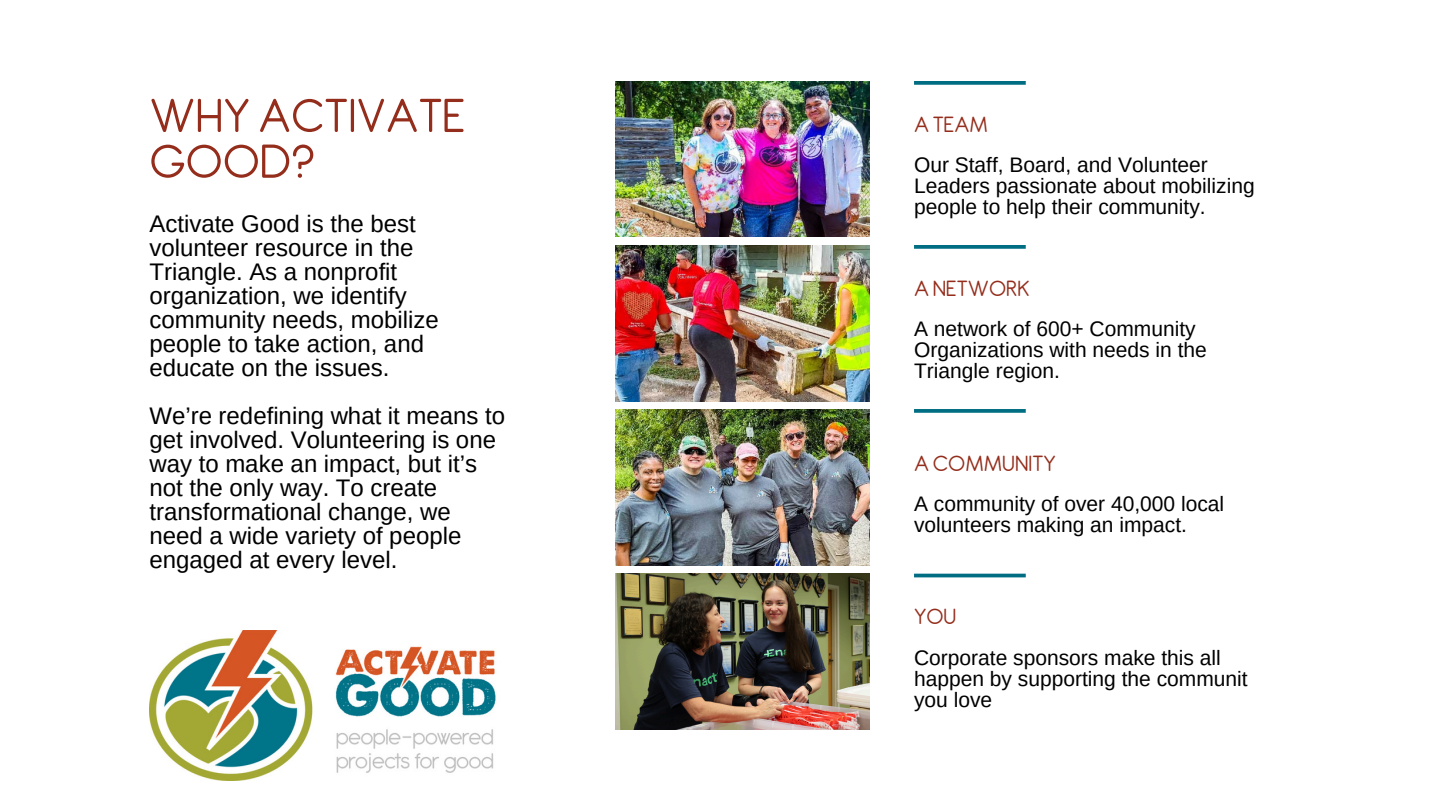
<style>
.page{position:relative;width:1440px;height:810px;background:#fff}
.page>*{position:absolute;margin:0;border:0;box-sizing:border-box;transform-origin:0 0}
.t1{font:52px/45.8px "Antipasto";color:#942d1b}
.t2{font:24px/24px "Arimo";color:#000}
.t3{font:24px "Antipasto";color:#942d1b}
.t4{font:21px/21px "Arimo";color:#000}
</style>
<div class="page">
<img style="left:616px;top:81px;width:253px;height:156px">
<img style="left:616px;top:245px;width:253px;height:156px">
<img style="left:616px;top:409px;width:253px;height:156px">
<img style="left:616px;top:573px;width:253px;height:156px">
<svg style="left:914px;top:81px;width:112px;height:4px"></svg>
<svg style="left:914px;top:245px;width:112px;height:4px"></svg>
<svg style="left:914px;top:409px;width:112px;height:4px"></svg>
<hr style="left:914px;top:574px;width:112px;height:3px;background:#006d83">
<img style="left:149px;top:631px;width:347px;height:150px">
<h1 class="t1" style="left:149px;top:91px;width:318px">WHYACTIVATE<br>GOOD?</h1>
<h3 class="t2" style="left:149px;top:212px;width:291px">Activate Good is the best volunteer resource in the<br>Triangle. As a nonprofit organization, we identify community needs, mobilize people to take action, and educate on the issues.</h3>
<h3 class="t2" style="left:149px;top:404px;width:357px">We’re redefining what it means to get involved. Volunteering is one way to make an impact, but it’s not the only way. To create transformational change, we need a wide variety of people engaged at every level.</h3>
<p class="t3" style="left:914px;top:110px;width:75px">ATEAM</p>
<p class="t4" style="left:914px;top:154px;width:342px">Our Staff, Board, and Volunteer<br>Leaders passionate about mobilizing people to help their community.</p>
<p class="t3" style="left:914px;top:274px;width:117px">ANETWORK</p>
<p class="t4" style="left:914px;top:318px;width:294px">A network of 600+ Community<br>Organizations with needs in the<br>Triangle region.</p>
<p class="t3" style="left:914px;top:449px;width:143px">ACOMMUNITY</p>
<p class="t4" style="left:914px;top:493px;width:312px">A community of over 40,000 local volunteers making an impact.</p>
<h2 class="t3" style="left:914px;top:603px;width:44px">YOU</h2>
<h2 class="t4" style="left:914px;top:647px;width:335px">Corporate sponsors make this all happen by supporting the communit you love</h2>
</div>
